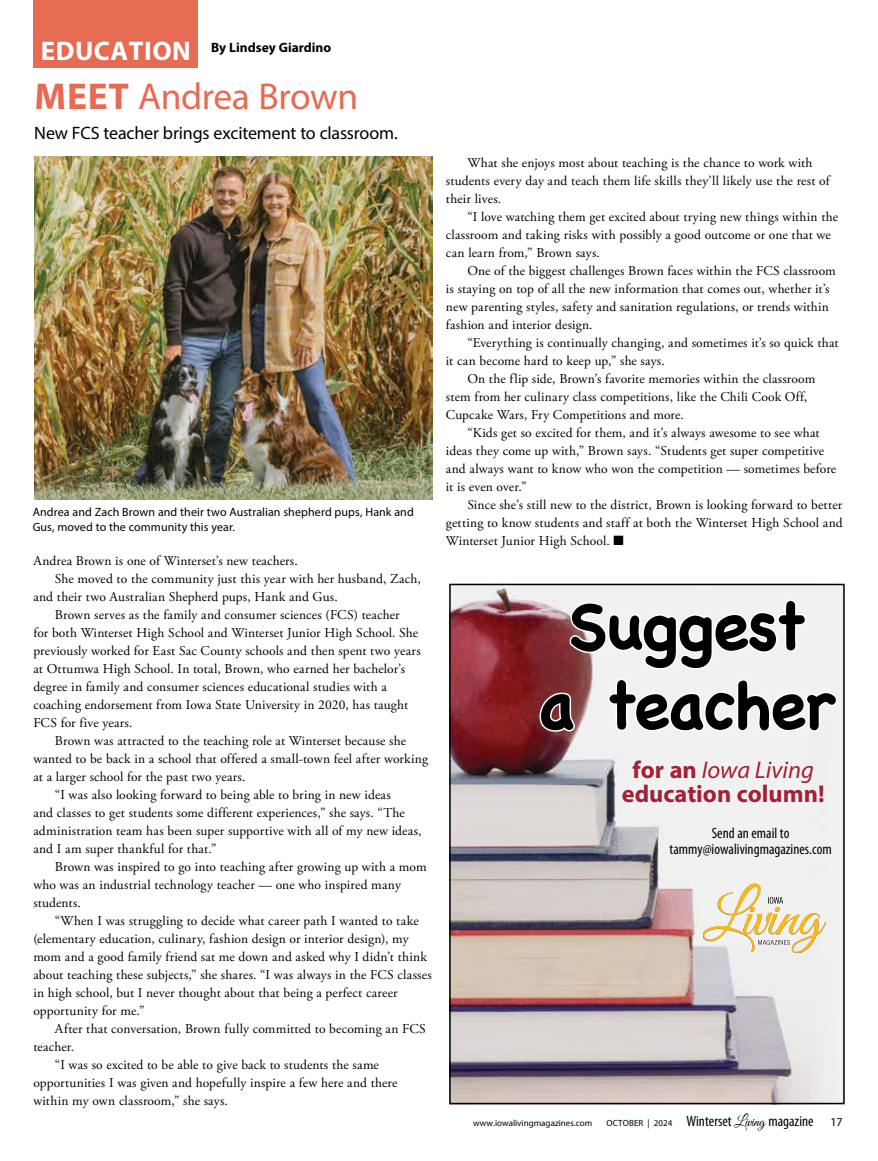
<style>
.page{position:relative;width:878px;height:1161px;background:#fff}
.page>*{position:absolute;margin:0;border:0;box-sizing:border-box;transform-origin:0 0}
.t1{font:700 66px/79.2px "Chalkboard";letter-spacing:-.025em;color:#000;text-align:center}
.t2{font:37.5px "Myriad Pro";letter-spacing:-.015em;color:#e56b52}
.t3{font:700 27px "Myriad Pro";letter-spacing:.02em;color:#fff}
.t4{font:700 24.3px/24.3px "Myriad Pro";color:#a32035;text-align:center}
.t5{font:18px "Myriad Pro";letter-spacing:-.01em;color:#000}
.t6{font:condensed 15px/16.5px "Myriad Pro";color:#000;text-align:center}
.t7{font:13.5px/18px "Adobe Garamond Pro";letter-spacing:.01em;color:#000}
.t8{font:700 13.5px "Myriad Pro";color:#000}
.t9{font:12px/15px "Myriad Pro";letter-spacing:.005em;color:#000}
.t10{font:9px "Myriad Pro";color:#000}
.s1{font-weight:700}
.s2{font-weight:400;font-style:italic}
.s3{font-stretch:condensed;font-size:15px}
.s4{font-family:"Great Vibes";font-size:15px}
</style>
<div class="page">
<div style="left:34px;top:0;width:164px;height:67px;background:#e56b52"></div>
<img style="left:34px;top:157px;width:398px;height:343px">
<img style="left:452px;top:587px;width:389px;height:514px">
<svg style="left:567px;top:587px;width:241px;height:84px"></svg>
<svg style="left:537px;top:691px;width:40px;height:43px"></svg>
<svg style="left:605px;top:677px;width:234px;height:57px"></svg>
<svg style="left:703px;top:883px;width:122px;height:70px"></svg>
<div style="left:449px;top:584px;width:395px;height:520px;border:2px solid #000"></div>
<h3 class="t3" style="left:41px;top:34px;width:151px">EDUCATION</h3>
<p class="t8" style="left:211px;top:39px;width:122px">By Lindsey Giardino</p>
<h2 class="t2" style="left:35px;top:73px;width:325px"><span class="s1">MEET</span> Andrea Brown</h2>
<h3 class="t5" style="left:34px;top:122px;width:365px">New FCS teacher brings excitement to classroom.</h3>
<p class="t9" style="left:33px;top:504px;width:382px">Andrea and Zach Brown and their two Australian shepherd pups, Hank and<br>Gus, moved to the community this year.</p>
<p class="t7" style="left:33px;top:552px;width:266px">Andrea Brown is one of Winterset’s new teachers.</p>
<p class="t7" style="left:55px;top:570px;width:367px">She moved to the community just this year with her husband, Zach,</p>
<p class="t7" style="left:33px;top:588px;width:306px">and their two Australian Shepherd pups, Hank and Gus.</p>
<p class="t7" style="left:55px;top:606px;width:346px">Brown serves as the family and consumer sciences (FCS) teacher</p>
<p class="t7" style="left:33px;top:624px;width:386px">for both Winterset High School and Winterset Junior High School. She</p>
<p class="t7" style="left:33px;top:642px;width:389px">previously worked for East Sac County schools and then spent two years</p>
<p class="t7" style="left:33px;top:660px;width:373px">at Ottumwa High School. In total, Brown, who earned her bachelor’s</p>
<p class="t7" style="left:33px;top:678px;width:355px">degree in family and consumer sciences educational studies with a</p>
<p class="t7" style="left:33px;top:696px;width:376px">coaching endorsement from Iowa State University in 2020, has taught</p>
<p class="t7" style="left:33px;top:714px;width:101px">FCS for five years.</p>
<p class="t7" style="left:55px;top:732px;width:352px">Brown was attracted to the teaching role at Winterset because she</p>
<p class="t7" style="left:33px;top:750px;width:396px">wanted to be back in a school that offered a small-town feel after working</p>
<p class="t7" style="left:33px;top:768px;width:214px">at a larger school for the past two years.</p>
<p class="t7" style="left:55px;top:786px;width:337px">“I was also looking forward to being able to bring in new ideas</p>
<p class="t7" style="left:33px;top:804px;width:373px">and classes to get students some different experiences,” she says. “The</p>
<p class="t7" style="left:33px;top:822px;width:390px">administration team has been super supportive with all of my new ideas,</p>
<p class="t7" style="left:33px;top:840px;width:185px">and I am super thankful for that.”</p>
<p class="t7" style="left:55px;top:858px;width:373px">Brown was inspired to go into teaching after growing up with a mom</p>
<p class="t7" style="left:33px;top:876px;width:369px">who was an industrial technology teacher — one who inspired many</p>
<p class="t7" style="left:33px;top:894px;width:49px">students.</p>
<p class="t7" style="left:55px;top:912px;width:365px">“When I was struggling to decide what career path I wanted to take</p>
<p class="t7" style="left:33px;top:930px;width:377px">(elementary education, culinary, fashion design or interior design), my</p>
<p class="t7" style="left:33px;top:948px;width:395px">mom and a good family friend sat me down and asked why I didn’t think</p>
<p class="t7" style="left:33px;top:966px;width:400px">about teaching these subjects,” she shares. “I was always in the FCS classes</p>
<p class="t7" style="left:33px;top:984px;width:366px">in high school, but I never thought about that being a perfect career</p>
<p class="t7" style="left:33px;top:1002px;width:113px">opportunity for me.”</p>
<p class="t7" style="left:55px;top:1020px;width:372px">After that conversation, Brown fully committed to becoming an FCS</p>
<p class="t7" style="left:33px;top:1038px;width:42px">teacher.</p>
<p class="t7" style="left:55px;top:1056px;width:325px">“I was so excited to be able to give back to students the same</p>
<p class="t7" style="left:33px;top:1074px;width:365px">opportunities I was given and hopefully inspire a few here and there</p>
<p class="t7" style="left:33px;top:1092px;width:196px">within my own classroom,” she says.</p>
<p class="t7" style="left:446px;top:154px;width:385px;text-indent:21px">What she enjoys most about teaching is the chance to work with students every day and teach them life skills they’ll likely use the rest of their lives.</p>
<p class="t7" style="left:446px;top:208px;width:393px;text-indent:21px">“I love watching them get excited about trying new things within the classroom and taking risks with possibly a good outcome or one that we can learn from,” Brown says.</p>
<p class="t7" style="left:446px;top:262px;width:391px;text-indent:21px">One of the biggest challenges Brown faces within the FCS classroom is staying on top of all the new information that comes out, whether it’s new parenting styles, safety and sanitation regulations, or trends within fashion and interior design.</p>
<p class="t7" style="left:467px;top:334px;width:373px">“Everything is continually changing, and sometimes it’s so quick that</p>
<p class="t7" style="left:446px;top:352px;width:220px">it can become hard to keep up,” she says.</p>
<p class="t7" style="left:467px;top:370px;width:349px">On the flip side, Brown’s favorite memories within the classroom</p>
<p class="t7" style="left:446px;top:388px;width:363px">stem from her culinary class competitions, like the Chili Cook Off,</p>
<p class="t7" style="left:446px;top:406px;width:239px">Cupcake Wars, Fry Competitions and more.</p>
<p class="t7" style="left:467px;top:424px;width:354px">“Kids get so excited for them, and it’s always awesome to see what</p>
<p class="t7" style="left:446px;top:442px;width:380px">ideas they come up with,” Brown says. “Students get super competitive</p>
<p class="t7" style="left:446px;top:460px;width:392px">and always want to know who won the competition — sometimes before</p>
<p class="t7" style="left:446px;top:478px;width:82px">it is even over.”</p>
<p class="t7" style="left:467px;top:496px;width:376px">Since she’s still new to the district, Brown is looking forward to better</p>
<p class="t7" style="left:446px;top:514px;width:398px">getting to know students and staff at both the Winterset High School and</p>
<p class="t7" style="left:445px;top:532px;width:180px">Winterset Junior High School. ■</p>
<h1 class="t1" style="left:538px;top:586px;width:298px">Suggest<br>a teacher</h1>
<h3 class="t4" style="left:621px;top:757px;width:204px">for an <span class="s2">Iowa Living </span>education column!</h3>
<p class="t6" style="left:669px;top:825px;width:164px">Send an email to tammy@iowalivingmagazines.com</p>
<p class="t10" style="left:473px;top:1118px;width:342px">www.iowalivingmagazines.com OCTOBER | 2024 <span class="s3">Winterset</span> <span class="s4">Living</span> <span class="s3">magazine</span></p>
<p class="t9" style="left:830px;top:1115px;width:14px">17</p>
</div>
